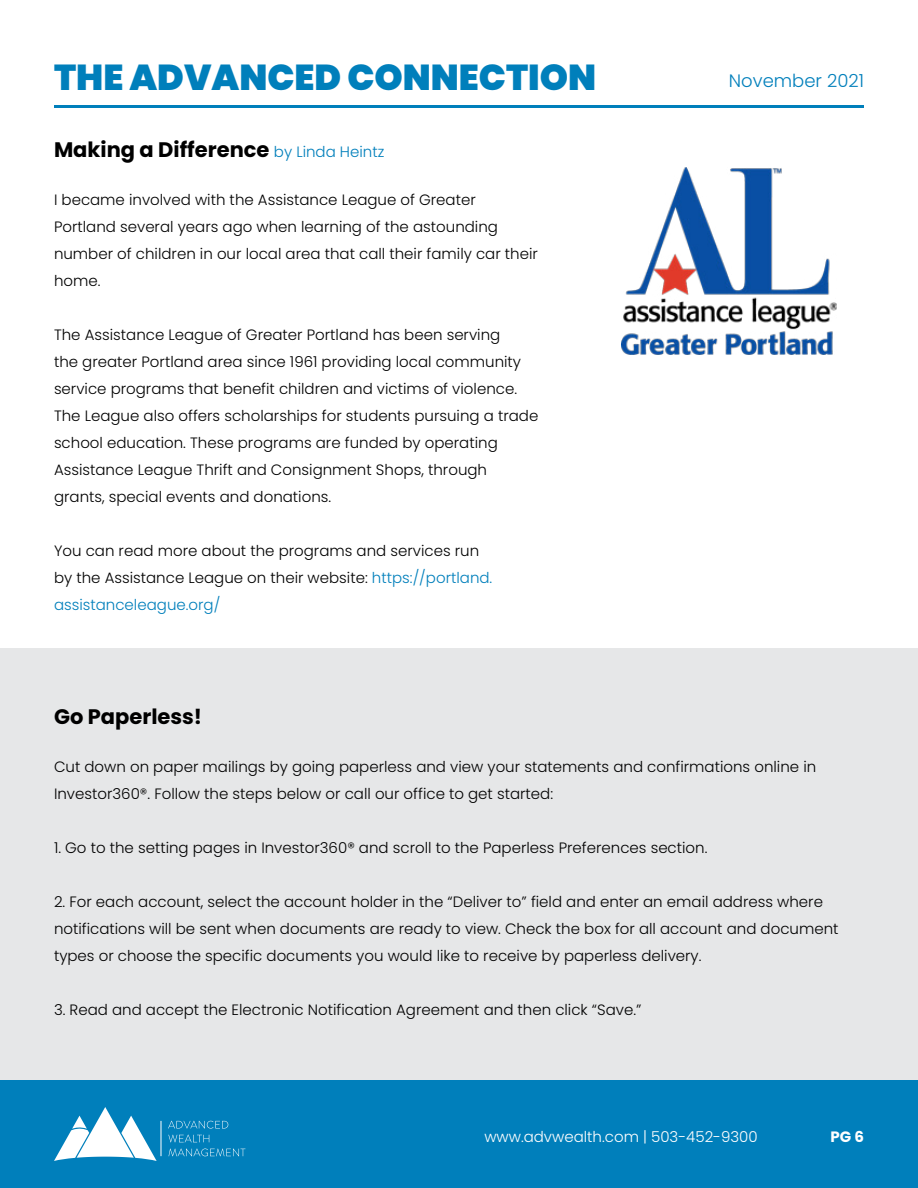
<style>
.page{position:relative;width:918px;height:1188px;background:#fff}
.page>*{position:absolute;margin:0;border:0;box-sizing:border-box;transform-origin:0 0}
.t1{font:900 36px "Poppins";color:#007fbb}
.t2{font:700 21px "Poppins";color:#000}
.t3{font:300 18px "Poppins";color:#007fbb}
.t4{font:300 15px/27px "Poppins";color:#000}
.t5{font:300 15px "Poppins";color:#fff}
.t6{font:700 15px "Poppins";color:#fff}
.s1{font-weight:300;font-size:15px;color:#007fbb}
.s2{color:#007fbb}
</style>
<div class="page">
<div style="left:0;top:1080px;width:918px;height:108px;background:#007fbb"></div>
<div style="left:0;top:648px;width:918px;height:432px;background:#e6e7e8"></div>
<hr style="left:54px;top:105px;width:810px;height:3px;background:#007fbb">
<svg style="left:54px;top:1107px;width:103px;height:54px"></svg>
<svg style="left:168px;top:1121px;width:60px;height:8px"></svg>
<svg style="left:168px;top:1135px;width:41px;height:7px"></svg>
<svg style="left:169px;top:1148px;width:76px;height:8px"></svg>
<hr style="left:161px;top:1121px;width:1px;height:35px;background:#fff">
<img style="left:621px;top:167px;width:216px;height:188px">
<h1 class="t1" style="left:54px;top:57px;width:544px">THE ADVANCED CONNECTION</h1>
<h2 class="t2" style="left:54px;top:138px;width:332px">Making a Difference <span class="s1">by Linda Heintz</span></h2>
<p class="t4" style="left:54px;top:186px;width:485px">I became involved with the Assistance League of Greater Portland several years ago when learning of the astounding number of children in our local area that call their family car their home.</p>
<p class="t4" style="left:54px;top:321px;width:486px">The Assistance League of Greater Portland has been serving<br>the greater Portland area since 1961 providing local community service programs that benefit children and victims of violence.<br>The League also offers scholarships for students pursuing a trade school education. These programs are funded by operating Assistance League Thrift and Consignment Shops, through grants, special events and donations.</p>
<p class="t4" style="left:54px;top:537px;width:440px">You can read more about the programs and services run by the Assistance League on their website: <span class="s2">https://portland. assistanceleague.org/</span></p>
<h2 class="t2" style="left:54px;top:705px;width:150px">Go Paperless!</h2>
<p class="t3" style="left:729px;top:71px;width:137px">November 2021</p>
<p class="t4" style="left:54px;top:753px;width:764px">Cut down on paper mailings by going paperless and view your statements and confirmations online in<br>Investor360®. Follow the steps below or call our office to get started:</p>
<p class="t4" style="left:54px;top:834px;width:655px">1. Go to the setting pages in Investor360® and scroll to the Paperless Preferences section.</p>
<p class="t4" style="left:54px;top:888px;width:786px">2. For each account, select the account holder in the “Deliver to” field and enter an email address where notifications will be sent when documents are ready to view. Check the box for all account and document types or choose the specific documents you would like to receive by paperless delivery.</p>
<p class="t4" style="left:54px;top:996px;width:589px">3. Read and accept the Electronic Notification Agreement and then click “Save.”</p>
<p class="t5" style="left:484px;top:1128px;width:275px">www.advwealth.com | 503-452-9300</p>
<p class="t6" style="left:830px;top:1128px;width:35px">PG 6</p>
</div>
